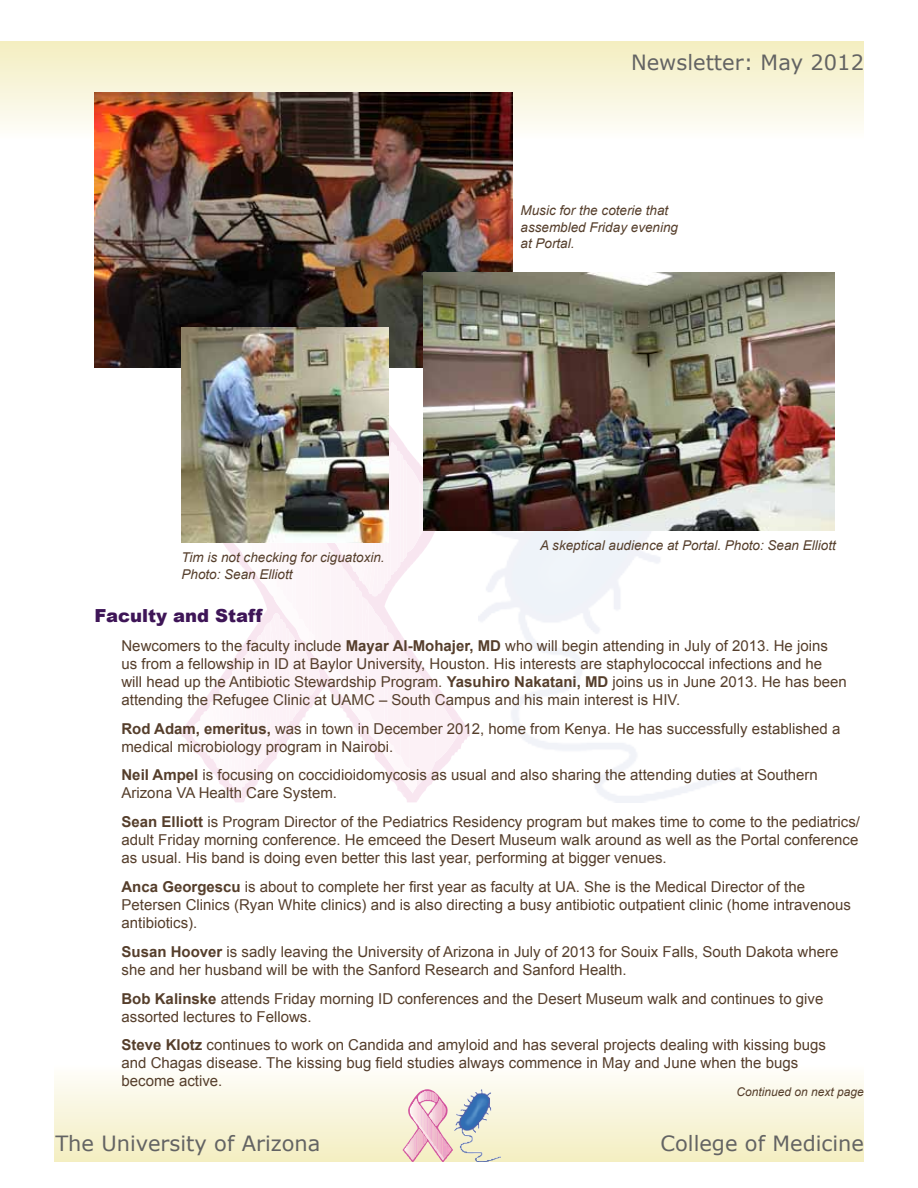
<style>
.page{position:relative;width:918px;height:1188px;background:#fff}
.page>*{position:absolute;margin:0;border:0;box-sizing:border-box;transform-origin:0 0}
.t1{font:21px "Verdana";color:#636363}
.t2{font:900 18px "Arial";color:#3e1557}
.t3{font:15px/18px "Arial";color:#553e2b}
.t4{font:italic 13.5px/16.2px "Arial";color:#553e2b}
.t5{font:italic 12px "Arial";color:#553e2b}
.s1{font-weight:700}
</style>
<div class="page">
<div style="left:54px;top:1061px;width:810px;height:101px;background:linear-gradient(to bottom,#fffefe,#f3eec0)"></div>
<img style="left:455px;top:1089px;width:45px;height:73px">
<img style="left:403px;top:1089px;width:50px;height:73px">
<svg style="left:405px;top:1091px;width:46px;height:69px;background:#f0cacf"></svg>
<div style="left:0;top:42px;width:864px;height:101px;background:linear-gradient(to bottom,#f3eec0,#fdfdfc)"></div>
<img style="left:182px;top:425px;width:288px;height:377px">
<img style="left:261px;top:629px;width:7px;height:130px">
<img style="left:229px;top:673px;width:3px;height:111px">
<img style="left:337px;top:559px;width:6px;height:111px">
<img style="left:283px;top:622px;width:3px;height:108px">
<img style="left:365px;top:584px;width:4px;height:7px">
<img style="left:349px;top:543px;width:4px;height:25px">
<img style="left:302px;top:543px;width:6px;height:76px">
<img style="left:369px;top:603px;width:6px;height:95px">
<img style="left:362px;top:543px;width:7px;height:41px">
<img style="left:318px;top:543px;width:3px;height:89px">
<img style="left:254px;top:635px;width:10px;height:130px">
<img style="left:312px;top:543px;width:3px;height:89px">
<img style="left:283px;top:543px;width:3px;height:44px">
<img style="left:192px;top:721px;width:8px;height:22px">
<img style="left:254px;top:559px;width:13px;height:25px">
<img style="left:353px;top:698px;width:22px;height:42px">
<img style="left:242px;top:543px;width:16px;height:29px">
<img style="left:308px;top:543px;width:4px;height:89px">
<img style="left:353px;top:581px;width:3px;height:89px">
<img style="left:270px;top:616px;width:7px;height:127px">
<img style="left:296px;top:543px;width:6px;height:76px">
<img style="left:308px;top:670px;width:12px;height:25px">
<img style="left:384px;top:625px;width:4px;height:105px">
<img style="left:394px;top:445px;width:3px;height:127px">
<img style="left:267px;top:543px;width:3px;height:29px">
<img style="left:226px;top:679px;width:6px;height:102px">
<img style="left:359px;top:591px;width:3px;height:111px">
<img style="left:248px;top:648px;width:7px;height:127px">
<img style="left:356px;top:587px;width:3px;height:111px">
<img style="left:273px;top:587px;width:13px;height:26px">
<img style="left:343px;top:543px;width:7px;height:16px">
<img style="left:210px;top:702px;width:7px;height:57px">
<img style="left:292px;top:543px;width:4px;height:67px">
<img style="left:273px;top:613px;width:7px;height:127px">
<img style="left:375px;top:613px;width:9px;height:117px">
<img style="left:308px;top:632px;width:20px;height:38px">
<img style="left:289px;top:632px;width:7px;height:89px">
<img style="left:254px;top:543px;width:7px;height:16px">
<img style="left:389px;top:442px;width:5px;height:133px">
<img style="left:277px;top:543px;width:3px;height:44px">
<img style="left:286px;top:628px;width:3px;height:99px">
<img style="left:378px;top:543px;width:7px;height:48px">
<img style="left:356px;top:572px;width:3px;height:6px">
<img style="left:232px;top:670px;width:7px;height:117px">
<img style="left:334px;top:670px;width:22px;height:41px">
<img style="left:407px;top:464px;width:12px;height:88px">
<img style="left:296px;top:619px;width:12px;height:95px">
<img style="left:331px;top:543px;width:16px;height:13px">
<img style="left:200px;top:714px;width:7px;height:35px">
<img style="left:369px;top:543px;width:7px;height:51px">
<img style="left:375px;top:730px;width:42px;height:64px">
<img style="left:394px;top:641px;width:6px;height:114px">
<img style="left:264px;top:543px;width:3px;height:25px">
<img style="left:331px;top:549px;width:6px;height:118px">
<img style="left:251px;top:644px;width:7px;height:127px">
<img style="left:400px;top:454px;width:4px;height:108px">
<img style="left:245px;top:543px;width:7px;height:3px">
<img style="left:239px;top:660px;width:6px;height:127px">
<img style="left:353px;top:543px;width:6px;height:29px">
<img style="left:280px;top:619px;width:3px;height:117px">
<img style="left:435px;top:698px;width:26px;height:64px">
<img style="left:404px;top:460px;width:3px;height:99px">
<img style="left:362px;top:603px;width:7px;height:108px">
<img style="left:315px;top:543px;width:3px;height:98px">
<img style="left:359px;top:543px;width:7px;height:38px">
<img style="left:223px;top:683px;width:7px;height:95px">
<img style="left:384px;top:454px;width:7px;height:127px">
<img style="left:261px;top:543px;width:3px;height:22px">
<img style="left:94px;top:92px;width:418px;height:275px">
<img style="left:423px;top:272px;width:411px;height:259px">
<img style="left:182px;top:327px;width:207px;height:216px">
<h1 class="t1" style="left:631px;top:48px;width:234px">Newsletter: May 2012</h1>
<p class="t4" style="left:182px;top:550px;width:205px">Tim is not checking for ciguatoxin.<br>Photo: Sean Elliott</p>
<p class="t4" style="left:521px;top:203px;width:159px">Music for the coterie that assembled Friday evening at Portal.</p>
<p class="t4" style="left:540px;top:537px;width:297px">A skeptical audience at Portal. Photo: Sean Elliott</p>
<p class="t2" style="left:94px;top:606px;width:170px">Faculty and Staff</p>
<p class="t3" style="left:122px;top:637px;width:727px">Newcomers to the faculty include <span class="s1">Mayar Al-Mohajer, MD</span> who will begin attending in July of 2013. He joins us from a fellowship in ID at Baylor University, Houston. His interests are staphylococcal infections and he will head up the Antibiotic Stewardship Program. <span class="s1">Yasuhiro Nakatani, MD</span> joins us in June 2013. He has been attending the Refugee Clinic at UAMC – South Campus and his main interest is HIV.</p>
<p class="t3" style="left:122px;top:719px;width:720px"><span class="s1">Rod Adam, emeritus,</span> was in town in December 2012, home from Kenya. He has successfully established a medical microbiology program in Nairobi.</p>
<p class="t3" style="left:122px;top:766px;width:698px"><span class="s1">Neil Ampel</span> is focusing on coccidioidomycosis as usual and also sharing the attending duties at Southern<br>Arizona VA Health Care System.</p>
<p class="t3" style="left:122px;top:813px;width:740px;text-align:justify"><span class="s1">Sean Elliott</span> is Program Director of the Pediatrics Residency program but makes time to come to the pediatrics/ adult Friday morning conference. He emceed the Desert Museum walk around as well as the Portal conference as usual. His band is doing even better this last year, performing at bigger venues.</p>
<p class="t3" style="left:122px;top:878px;width:731px"><span class="s1">Anca Georgescu</span> is about to complete her first year as faculty at UA. She is the Medical Director of the<br>Petersen Clinics (Ryan White clinics) and is also directing a busy antibiotic outpatient clinic (home intravenous antibiotics).</p>
<p class="t3" style="left:122px;top:943px;width:718px"><span class="s1">Susan Hoover</span> is sadly leaving the University of Arizona in July of 2013 for Souix Falls, South Dakota where she and her husband will be with the Sanford Research and Sanford Health.</p>
<p class="t3" style="left:122px;top:989px;width:703px"><span class="s1">Bob Kalinske</span> attends Friday morning ID conferences and the Desert Museum walk and continues to give assorted lectures to Fellows.</p>
<p class="t3" style="left:122px;top:1036px;width:706px"><span class="s1">Steve Klotz</span> continues to work on Candida and amyloid and has several projects dealing with kissing bugs and Chagas disease. The kissing bug field studies always commence in May and June when the bugs become active.</p>
<p class="t5" style="left:737px;top:1084px;width:129px">Continued on next page</p>
<h1 class="t1" style="left:55px;top:1129px;width:267px">The University of Arizona</h1>
<h1 class="t1" style="left:661px;top:1129px;width:205px">College of Medicine</h1>
</div>
